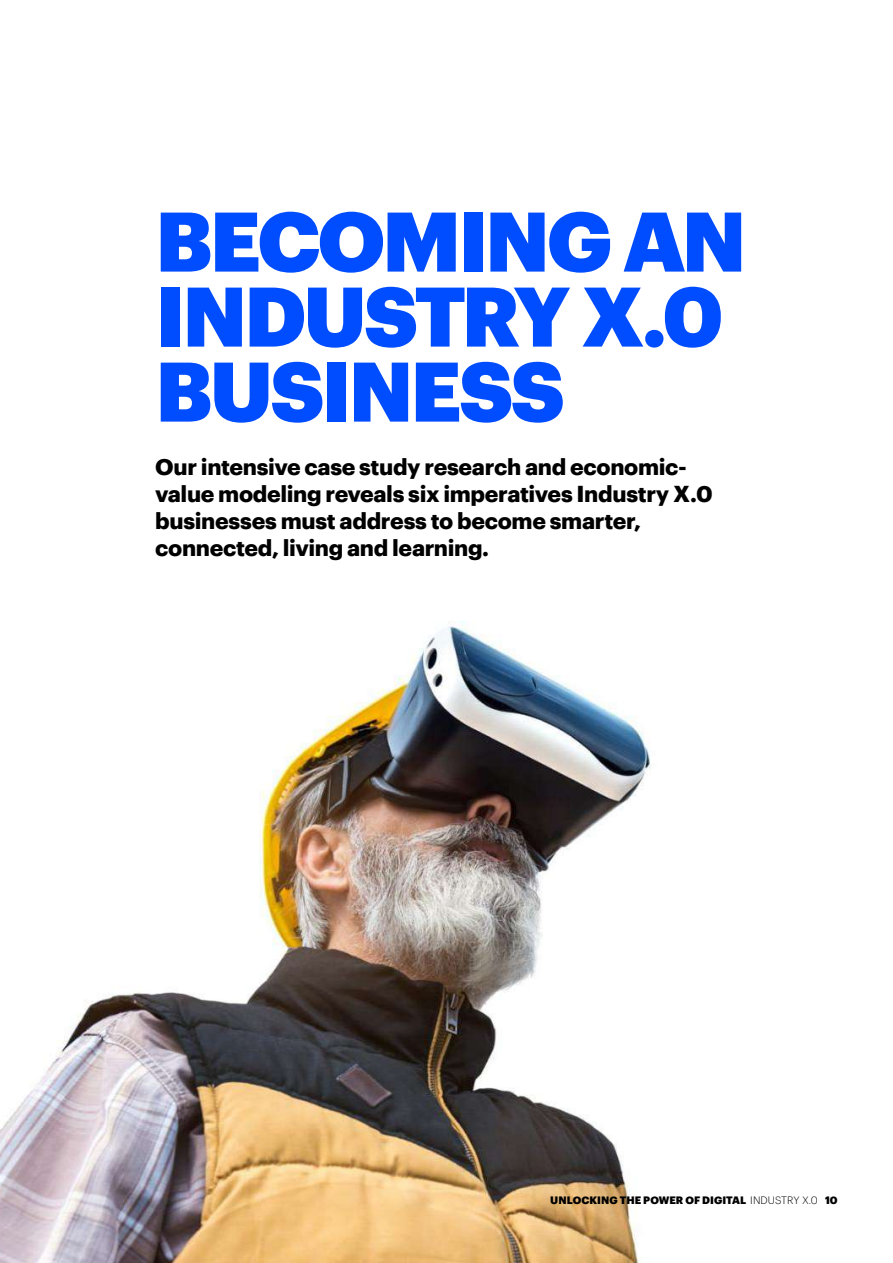
<style>
.page{position:relative;width:893px;height:1263px;background:#fff}
.page>*{position:absolute;margin:0;border:0;box-sizing:border-box;transform-origin:0 0}
.t1{font:900 82.5px/75px "Graphik";letter-spacing:-.035em;color:#004dff}
.t2{font:700 22.5px/27px "Graphik";letter-spacing:-.015em;color:#000}
.t3{font:900 10.5px "Graphik";letter-spacing:.005em;color:#000}
.s1{font-weight:300}
</style>
<div class="page">
<img style="left:0;top:621px;width:651px;height:642px">
<h1 class="t1" style="left:155px;top:197px;width:593px">BECOMING AN<br>INDUSTRY X.0<br>BUSINESS</h1>
<p class="t2" style="left:155px;top:451px;width:559px">Our intensive case study research and economic&shy;value modeling reveals six imperatives Industry X.0 businesses must address to become smarter, connected, living and learning.</p>
<p class="t3" style="left:550px;top:1191px;width:289px">UNLOCKING THE POWER OF DIGITAL <span class="s1">INDUSTRY X.0</span> 10</p>
</div>
